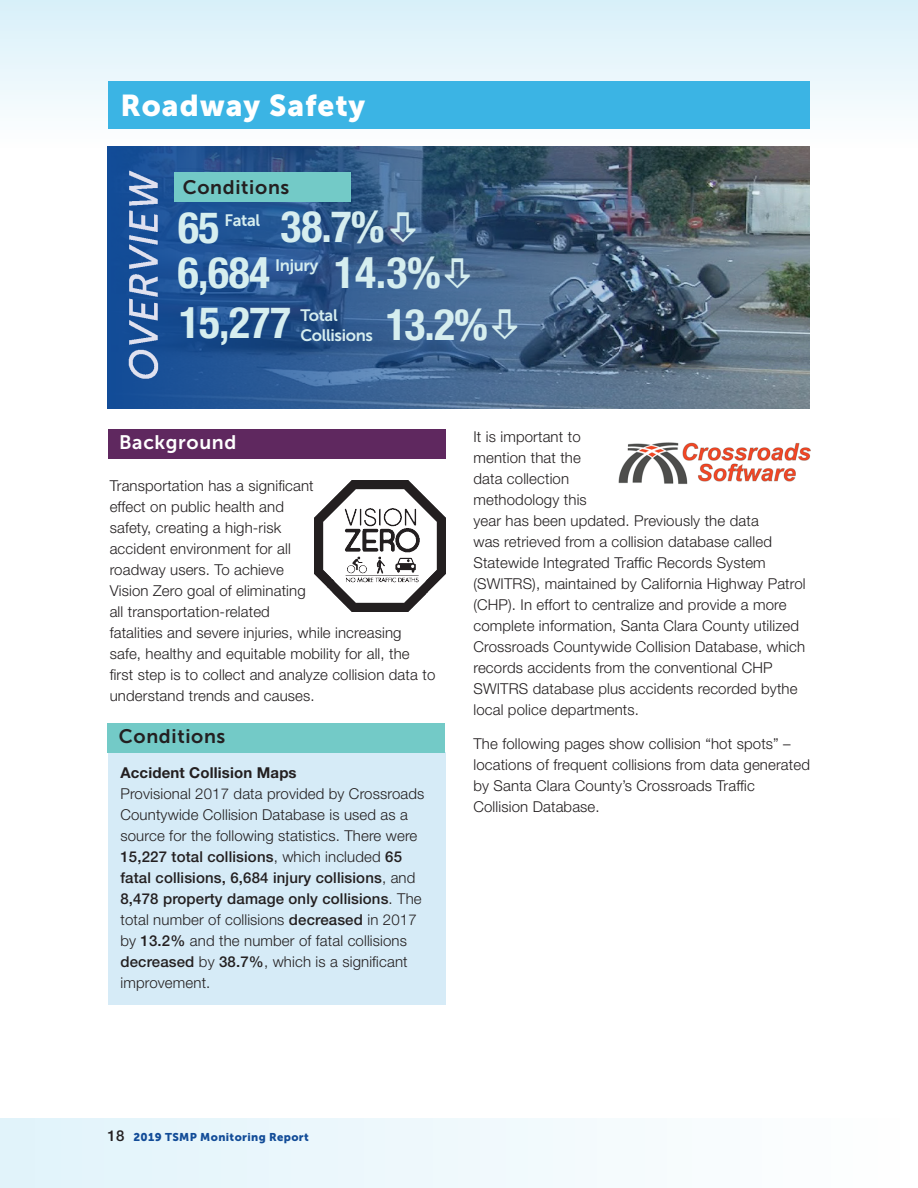
<style>
.page{position:relative;width:918px;height:1188px;background:#fff}
.page>*{position:absolute;margin:0;border:0;box-sizing:border-box;transform-origin:0 0}
.t1{font:700 condensed 43.5px/46.5px "Helvetica Neue LT Std";letter-spacing:-.01em;color:#d6eeef}
.Heading_1{font:30px "Museo Sans 900";letter-spacing:.035em;color:#fff}
.Header_2{font:19.5px "Museo Sans 700";letter-spacing:.035em;color:#231f20}
.Header_2-2{font:19.5px "Museo Sans 700";letter-spacing:.035em;color:#fff}
.t2{font:16.5px/19.5px "Museo Sans 700";letter-spacing:-.02em;color:#d6eeef}
.Paragraph_Style_1{font:300 15px/21px "Helvetica Neue LT Std";letter-spacing:.01em;color:#231f20}
.Header_3{font:700 15px "Helvetica Neue LT Std";letter-spacing:.01em;color:#231f20}
.t3{font:11.25px "Museo Sans 900";letter-spacing:.035em;color:#124c98}
.s1{font-weight:500}
.s2{font-family:"Helvetica Neue LT Std";font-weight:500;font-size:15px;color:#231f20}
</style>
<div class="page">
<img style="left:795px;top:149px;width:15px;height:260px">
<img style="left:108px;top:149px;width:687px;height:260px">
<img style="left:618px;top:442px;width:193px;height:42px">
<div style="left:175px;top:173px;width:176px;height:29px;background:#73cac7"></div>
<img style="left:314px;top:481px;width:131px;height:131px">
<div style="left:108px;top:429px;width:337px;height:30px;background:#5f285f"></div>
<div style="left:108px;top:752px;width:337px;height:252px;background:#d6ebf7"></div>
<div style="left:108px;top:723px;width:337px;height:29px;background:#73cac7"></div>
<div style="left:0;top:1118px;width:918px;height:70px;background:linear-gradient(to right,#e1f3fa,#fffffe)"></div>
<svg style="left:0;top:0;width:918px;height:149px"></svg>
<img style="left:120px;top:165px;width:48px;height:218px">
<svg style="left:391px;top:212px;width:24px;height:30px"></svg>
<svg style="left:445px;top:259px;width:25px;height:30px"></svg>
<svg style="left:493px;top:309px;width:24px;height:30px"></svg>
<h1 class="Heading_1" style="left:120px;top:89px;width:246px">Roadway Safety</h1>
<h3 class="Header_2" style="left:183px;top:176px;width:108px">Conditions</h3>
<h1 class="t1" style="left:178px;top:204px;width:43px">65</h1>
<p class="t2" style="left:224px;top:210px;width:37px">Fatal</p>
<h1 class="t1" style="left:178px;top:249px;width:94px">6,684</h1>
<p class="t2" style="left:275px;top:256px;width:45px">Injury</p>
<h1 class="t1" style="left:179px;top:299px;width:113px">15,277</h1>
<p class="t2" style="left:300px;top:306px;width:74px">Total<br>Collisions</p>
<h1 class="t1" style="left:386px;top:300px;width:104px">13.2%</h1>
<h1 class="t1" style="left:334px;top:203px;width:108px;text-indent:-54px">38.7%<br>14.3%</h1>
<h2 class="Header_2-2" style="left:119px;top:432px;width:119px">Background</h2>
<p class="Paragraph_Style_1" style="left:110px;top:475px;width:327px">Transportation has a significant<br>effect on public health and<br>safety, creating a high-risk<br>accident environment for all<br>roadway users. To achieve<br>Vision Zero goal of eliminating<br>all transportation-related<br>fatalities and severe injuries, while increasing safe, healthy and equitable mobility for all, the first step is to collect and analyze collision data to understand trends and causes.</p>
<h2 class="Header_2" style="left:119px;top:726px;width:108px">Conditions</h2>
<h3 class="Header_3" style="left:120px;top:764px;width:178px">Accident Collision Maps</h3>
<p class="Paragraph_Style_1" style="left:120px;top:783px;width:306px">Provisional 2017 data provided by Crossroads Countywide Collision Database is used as a source for the following statistics. There were <span class="s1">15,227 total collisions</span>, which included <span class="s1">65 fatal collisions, 6,684 injury collisions</span>, and <span class="s1">8,478 property damage only collisions</span>. The total number of collisions <span class="s1">decreased</span> in 2017 by <span class="s1">13.2%</span> and the number of fatal collisions <span class="s1">decreased</span> by <span class="s1">38.7%</span>, which is a significant improvement.</p>
<p class="Paragraph_Style_1" style="left:473px;top:426px;width:334px">It is important to<br>mention that the<br>data collection<br>methodology this<br>year has been updated. Previously the data<br>was retrieved from a collision database called Statewide Integrated Traffic Records System (SWITRS), maintained by California Highway Patrol (CHP). In effort to centralize and provide a more complete information, Santa Clara County utilized Crossroads Countywide Collision Database, which records accidents from the conventional CHP SWITRS database plus accidents recorded bythe local police departments.</p>
<p class="Paragraph_Style_1" style="left:473px;top:733px;width:338px">The following pages show collision “hot spots” – locations of frequent collisions from data generated by Santa Clara County’s Crossroads Traffic Collision Database.</p>
<p class="t3" style="left:107px;top:1131px;width:203px"><span class="s2">18</span> 2019 TSMP Monitoring Report</p>
</div>
